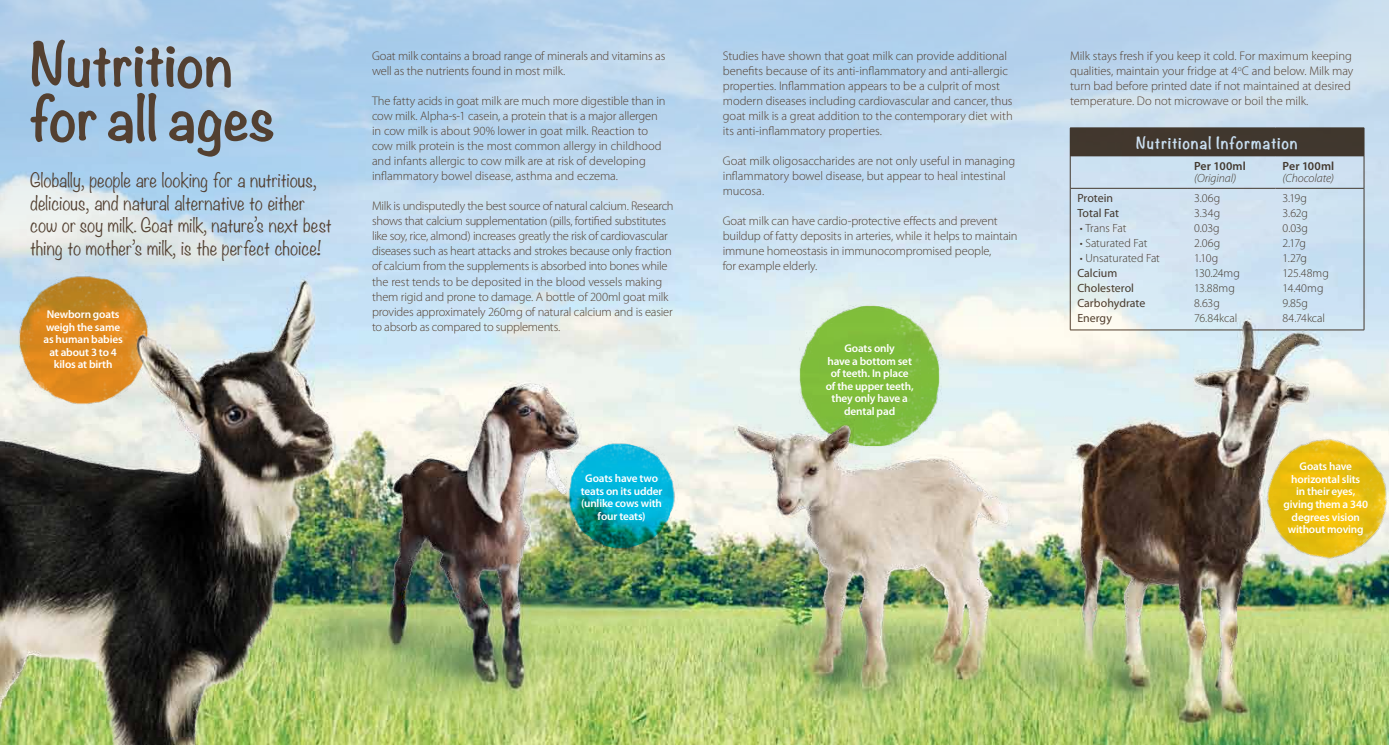
<style>
.page{position:relative;width:1389px;height:745px;background:#fff}
.page>*{position:absolute;margin:0;border:0;box-sizing:border-box;transform-origin:0 0}
.t1{font:700 55px/53.8px "Noteworthy";letter-spacing:-.005em;color:#534031}
.t2{font:300 17.5px/22.5px "Noteworthy";letter-spacing:.005em;color:#534031}
.t3{font:700 15px "Noteworthy";letter-spacing:.055em;color:#fff}
.t4{font:300 12.5px/15px "Myriad Pro";letter-spacing:-.01em;color:#534031}
.t5{font:300 11.88px/15px "Myriad Pro";letter-spacing:-.005em;color:#534031}
.t6{font:11.88px/15px "Myriad Pro";color:#534031}
.t7{font:italic 300 11.88px "Myriad Pro";letter-spacing:-.005em;color:#534031}
.t8{font:600 11.88px "Myriad Pro";letter-spacing:.005em;color:#534031}
.t9{font:600 11.25px/12.5px "Myriad Pro";letter-spacing:-.015em;color:#fff;text-align:center}
</style>
<div class="page">
<img style="left:0;top:0;width:1389px;height:744px">
<img style="left:1331px;top:361px;width:58px;height:275px">
<img style="left:0;top:234px;width:189px;height:14px">
<div style="left:1070px;top:128px;width:294px;height:28px;background:#41372e"></div>
<hr style="left:1070px;top:155px;width:117px;height:1px;background:#534031">
<hr style="left:1187px;top:155px;width:89px;height:1px;background:#534031">
<hr style="left:1276px;top:155px;width:88px;height:1px;background:#534031">
<hr style="left:1070px;top:128px;width:117px;height:1px;background:#534031">
<hr style="left:1187px;top:128px;width:89px;height:1px;background:#534031">
<hr style="left:1276px;top:128px;width:88px;height:1px;background:#534031">
<svg style="left:1364px;top:128px;width:1px;height:28px"></svg>
<hr style="left:1070px;top:156px;width:1px;height:32px;background:#534031">
<hr style="left:1364px;top:156px;width:1px;height:32px;background:#534031">
<hr style="left:1070px;top:188px;width:1px;height:141px;background:#534031">
<hr style="left:1364px;top:188px;width:1px;height:141px;background:#534031">
<hr style="left:1276px;top:329px;width:88px;height:1px;background:#534031">
<hr style="left:1070px;top:188px;width:117px;height:1px;background:#534031">
<hr style="left:1187px;top:188px;width:89px;height:1px;background:#534031">
<hr style="left:1276px;top:188px;width:88px;height:1px;background:#534031">
<img style="left:0;top:248px;width:1331px;height:496px">
<h1 class="t1" style="left:30px;top:36px;width:247px">Nutrition for all ages</h1>
<h2 class="t2" style="left:30px;top:168px;width:303px">Globally, people are looking for a nutritious, delicious, and natural alternative to either cow or soy milk. Goat milk, nature’s next best thing to mother’s milk, is the perfect choice!</h2>
<p class="t9" style="left:44px;top:308px;width:81px">Newborn goats weigh the same as human babies at about 3 to 4 kilos at birth</p>
<p class="t4" style="left:372px;top:49px;width:295px">Goat milk contains a broad range of minerals and vitamins as well as the nutrients found in most milk.</p>
<p class="t4" style="left:372px;top:94px;width:295px">The fatty acids in goat milk are much more digestible than in cow milk. Alpha-s-1 casein, a protein that is a major allergen in cow milk is about 90% lower in goat milk. Reaction to cow milk protein is the most common allergy in childhood and infants allergic to cow milk are at risk of developing inflammatory bowel disease, asthma and eczema.</p>
<p class="t4" style="left:372px;top:199px;width:303px">Milk is undisputedly the best source of natural calcium. Research shows that calcium supplementation (pills, fortified substitutes like soy, rice, almond) increases greatly the risk of cardiovascular diseases such as heart attacks and strokes because only fraction of calcium from the supplements is absorbed into bones while the rest tends to be deposited in the blood vessels making them rigid and prone to damage. A bottle of 200ml goat milk provides approximately 260mg of natural calcium and is easier to absorb as compared to supplements.</p>
<p class="t9" style="left:581px;top:471px;width:83px">Goats have two teats on its udder (unlike cows with four teats)</p>
<p class="t4" style="left:723px;top:49px;width:291px">Studies have shown that goat milk can provide additional benefits because of its anti-inflammatory and anti-allergic properties. Inflammation appears to be a culprit of most modern diseases including cardiovascular and cancer, thus goat milk is a great addition to the contemporary diet with its anti-inflammatory properties.</p>
<p class="t4" style="left:723px;top:154px;width:294px">Goat milk oligosaccharides are not only useful in managing inflammatory bowel disease, but appear to heal intestinal mucosa.</p>
<p class="t4" style="left:723px;top:214px;width:296px">Goat milk can have cardio-protective effects and prevent buildup of fatty deposits in arteries, while it helps to maintain immune homeostasis in immunocompromised people,<br>for example elderly.</p>
<p class="t9" style="left:826px;top:342px;width:90px">Goats only<br>have a bottom set of teeth. In place of the upper teeth, they only have a dental pad</p>
<p class="t4" style="left:1070px;top:49px;width:285px">Milk stays fresh if you keep it cold. For maximum keeping qualities, maintain your fridge at 4<sup>o</sup>C and below. Milk may turn bad before printed date if not maintained at desired temperature. Do not microwave or boil the milk.</p>
<p class="t3" style="left:1136px;top:129px;width:163px">Nutritional Information</p>
<p class="t8" style="left:1194px;top:158px;width:53px">Per 100ml</p>
<p class="t7" style="left:1194px;top:172px;width:44px">(Original)</p>
<p class="t8" style="left:1283px;top:158px;width:53px">Per 100ml</p>
<p class="t7" style="left:1283px;top:172px;width:53px">(Chocolate)</p>
<p class="t6" style="left:1077px;top:190px;width:43px">Protein<br>Total Fat</p>
<p class="t5" style="left:1080px;top:221px;width:48px">• Trans Fat</p>
<p class="t5" style="left:1080px;top:236px;width:69px">• Saturated Fat</p>
<p class="t5" style="left:1080px;top:251px;width:82px">• Unsaturated Fat</p>
<p class="t6" style="left:1077px;top:265px;width:70px">Calcium<br>Cholesterol<br>Carbohydrate<br>Energy</p>
<p class="t5" style="left:1194px;top:191px;width:47px">3.06g<br>3.34g<br>0.03g<br>2.06g<br>1.10g<br>130.24mg<br>13.88mg<br>8.63g<br>76.84kcal</p>
<p class="t5" style="left:1283px;top:191px;width:48px">3.19g<br>3.62g<br>0.03g<br>2.17g<br>1.27g<br>125.48mg<br>14.40mg<br>9.85g<br>84.74kcal</p>
<p class="t9" style="left:1284px;top:460px;width:86px">Goats have horizontal slits<br>in their eyes, giving them a 340 degrees vision without moving</p>
</div>
